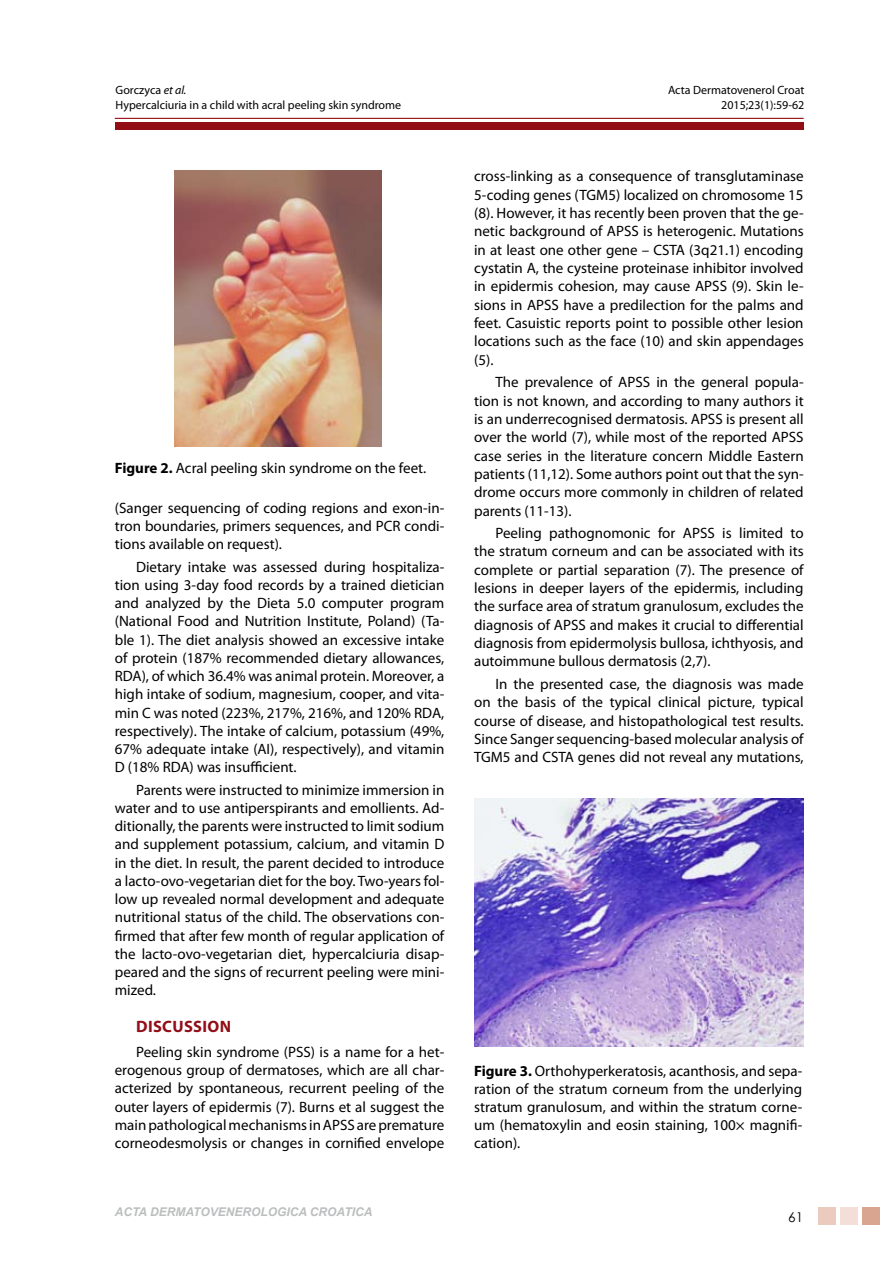
<style>
.page{position:relative;width:893px;height:1263px;background:#fff}
.page>*{position:absolute;margin:0;border:0;box-sizing:border-box;transform-origin:0 0}
.t1{font:700 16.5px "Myriad Pro";color:#930d17}
.t2{font:15px/18.3px "Myriad Pro";color:#000;text-align:justify}
.t3{font:13.5px "Century Gothic";color:#000}
.t4{font:12px "Myriad Pro";color:#000}
.t5{font:italic 700 12px "Arial";color:#bcbdbe}
.s1{font-style:italic}
.s2{font-weight:700}
</style>
<div class="page">
<div style="left:115px;top:122px;width:689px;height:8px;background:#930d17"></div>
<hr style="left:115px;top:118px;width:689px;height:1px;background:#930d17">
<div style="left:818px;top:1207px;width:18px;height:18px;background:#eacbbe"></div>
<div style="left:840px;top:1207px;width:18px;height:18px;background:#f3dfd7"></div>
<div style="left:863px;top:1207px;width:17px;height:18px;background:#d9a591"></div>
<img style="left:174px;top:170px;width:207px;height:276px">
<img style="left:474px;top:798px;width:330px;height:248px">
<p class="t4" style="left:116px;top:83px;width:72px">Gorczyca <span class="s1">et al.</span></p>
<p class="t4" style="left:668px;top:83px;width:138px">Acta Dermatovenerol Croat</p>
<p class="t4" style="left:116px;top:97px;width:287px">Hypercalciuria in a child with acral peeling skin syndrome</p>
<p class="t4" style="left:721px;top:97px;width:85px">2015;23(1):59-62</p>
<p class="t2" style="left:115px;top:458px;width:313px"><span class="s2">FIGURE 2.</span> Acral peeling skin syndrome on the feet.</p>
<p class="t2" style="left:115px;top:498px;width:331px">(Sanger sequencing of coding regions and exon-in&shy;tron boundaries, primers sequences, and PCR condi&shy;tions available on request).</p>
<p class="t2" style="left:115px;top:557px;width:331px;text-indent:21px">Dietary intake was assessed during hospitaliza&shy;tion using 3-day food records by a trained dietician and analyzed by the Dieta 5.0 computer program (National Food and Nutrition Institute, Poland) (Ta&shy;ble 1). The diet analysis showed an excessive intake of protein (187% recommended dietary allowances, RDA), of which 36.4% was animal protein. Moreover, a high intake of sodium, magnesium, cooper, and vita&shy;min C was noted (223%, 217%, 216%, and 120% RDA, respectively). The intake of calcium, potassium (49%, 67% adequate intake (AI), respectively), and vitamin D (18% RDA) was insufficient.</p>
<p class="t2" style="left:115px;top:780px;width:331px;text-indent:21px">Parents were instructed to minimize immersion in water and to use antiperspirants and emollients. Ad&shy;ditionally, the parents were instructed to limit sodium and supplement potassium, calcium, and vitamin D in the diet. In result, the parent decided to introduce a lacto-ovo-vegetarian diet for the boy. Two-years fol&shy;low up revealed normal development and adequate nutritional status of the child. The observations con&shy;firmed that after few month of regular application of the lacto-ovo-vegetarian diet, hypercalciuria disap&shy;peared and the signs of recurrent peeling were mini&shy;mized.</p>
<p class="t1" style="left:136px;top:1016px;width:10px">DISC</p>
<p class="t1" style="left:172px;top:1016px;width:60px">USSION</p>
<p class="t2" style="left:115px;top:1042px;width:331px;text-indent:21px">Peeling skin syndrome (PSS) is a name for a het&shy;erogenous group of dermatoses, which are all char&shy;acterized by spontaneous, recurrent peeling of the outer layers of epidermis (7). Burns et al suggest the main pathological mechanisms in APSS are premature corneodesmolysis or changes in cornified envelope</p>
<p class="t5" style="left:115px;top:1204px;width:259px">ACTA DERMATOVENEROLOGICA CROATICA</p>
<p class="t2" style="left:474px;top:167px;width:331px">cross-linking as a consequence of transglutaminase 5-coding genes (TGM5) localized on chromosome 15 (8). However, it has recently been proven that the ge&shy;netic background of APSS is heterogenic. Mutations in at least one other gene – CSTA (3q21.1) encoding cystatin A, the cysteine proteinase inhibitor involved in epidermis cohesion, may cause APSS (9). Skin le&shy;sions in APSS have a predilection for the palms and feet. Casuistic reports point to possible other lesion locations such as the face (10) and skin appendages (5).</p>
<p class="t2" style="left:474px;top:373px;width:331px;text-indent:21px">The prevalence of APSS in the general popula&shy;tion is not known, and according to many authors it is an underrecognised dermatosis. APSS is present all over the world (7), while most of the reported APSS case series in the literature concern Middle Eastern patients (11,12). Some authors point out that the syn&shy;drome occurs more commonly in children of related parents (11-13).</p>
<p class="t2" style="left:474px;top:524px;width:331px;text-indent:21px">Peeling pathognomonic for APSS is limited to the stratum corneum and can be associated with its complete or partial separation (7). The presence of lesions in deeper layers of the epidermis, including the surface area of stratum granulosum, excludes the diagnosis of APSS and makes it crucial to differential diagnosis from epidermolysis bullosa, ichthyosis, and autoimmune bullous dermatosis (2,7).</p>
<p class="t2" style="left:474px;top:674px;width:331px;text-indent:21px">In the presented case, the diagnosis was made on the basis of the typical clinical picture, typical course of disease, and histopathological test results.<br>Since Sanger sequencing-based molecular analysis of TGM5 and CSTA genes did not reveal any mutations,</p>
<p class="t2" style="left:474px;top:1062px;width:330px"><span class="s2">FIGURE 3.</span> Orthohyperkeratosis, acanthosis, and sepa&shy;ration of the stratum corneum from the underlying stratum granulosum, and within the stratum corne&shy;um (hematoxylin and eosin staining, 100× magnifi&shy;cation).</p>
<p class="t3" style="left:788px;top:1207px;width:16px">61</p>
</div>
